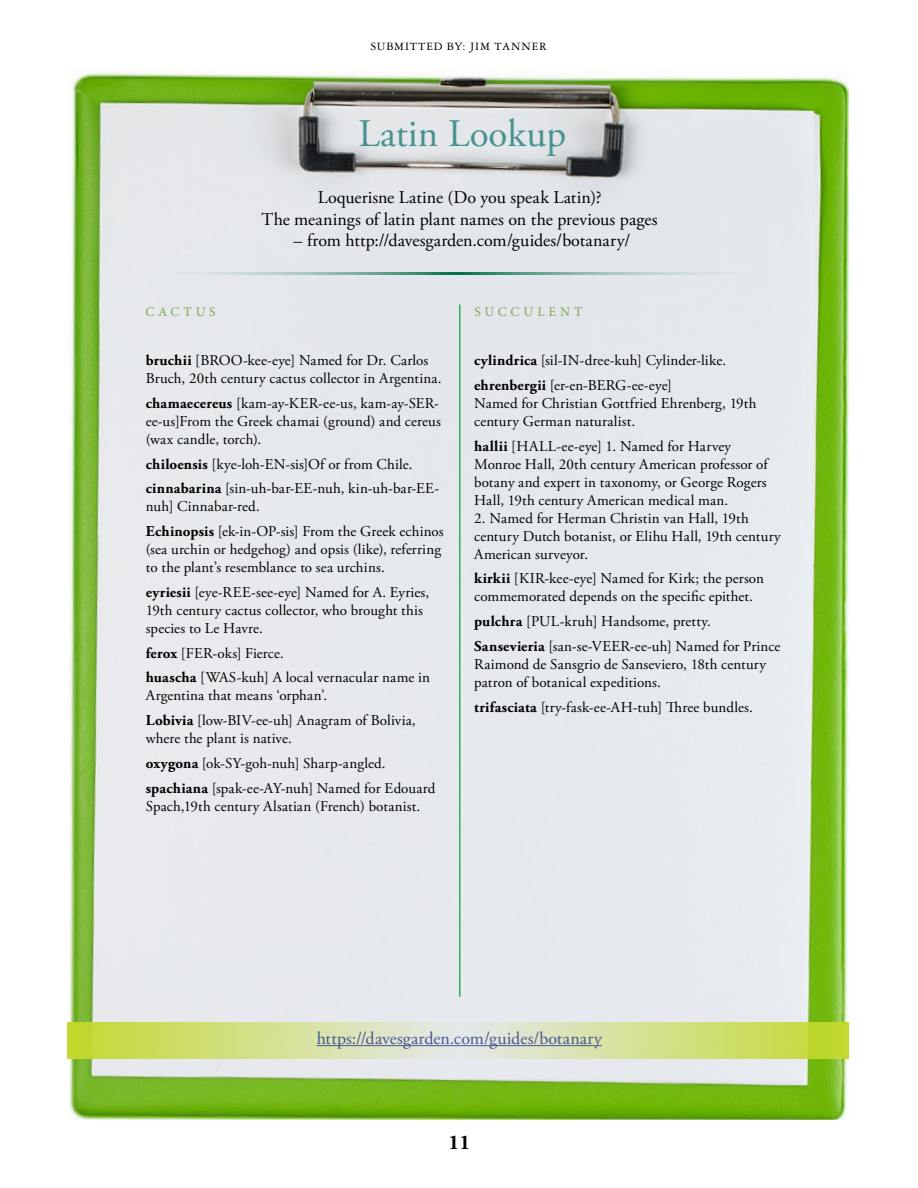
<style>
.page{position:relative;width:918px;height:1188px;background:#fff}
.page>*{position:absolute;margin:0;border:0;box-sizing:border-box;transform-origin:0 0}
.t1{font:39px "Adobe Garamond Pro";color:#48928f}
.t2{font:700 21px "Adobe Garamond Pro";color:#000}
.t3{font:18px/21.6px "Adobe Garamond Pro";color:#000;text-align:center}
.t4{font:18px "Adobe Garamond Pro";letter-spacing:.005em;color:#465792}
.t5{font:15px/18px "Adobe Garamond Pro";letter-spacing:.01em;color:#000}
.t6{font:13.5px "Minion Pro";letter-spacing:.285em;color:#82a757}
.t7{font:12px "Garamond Three";letter-spacing:.065em;color:#000}
.s1{font-weight:700}
</style>
<div class="page">
<img style="left:71px;top:71px;width:776px;height:1047px">
<hr style="left:137px;top:272px;width:639px;height:3px;background:#007042">
<svg style="left:68px;top:1022px;width:781px;height:37px;background:#d3e08c"></svg>
<hr style="left:317px;top:1045px;width:285px;height:1px;background:#465792">
<hr style="left:460px;top:305px;width:1px;height:692px;background:#2db34a">
<hr style="left:459px;top:305px;width:1px;height:692px;background:#2db34a">
<p class="t7" style="left:371px;top:40px;width:178px">SUBMITTED BY: JIM TANNER</p>
<h1 class="t1" style="left:359px;top:110px;width:209px">Latin Lookup</h1>
<p class="t3" style="left:262px;top:187px;width:398px">Loquerisne Latine (Do you speak Latin)?<br>The meanings of latin plant names on the previous pages</p>
<p class="t3" style="left:294px;top:230px;width:338px">– from http://davesgarden.com/guides/botanary/</p>
<p class="t6" style="left:145px;top:303px;width:72px">CACTUS</p>
<p class="t6" style="left:474px;top:303px;width:109px">SUCCULENT</p>
<p class="t5" style="left:146px;top:352px;width:297px"><span class="s1">bruchii</span> [BROO-kee-eye] Named for Dr. Carlos<br>Bruch, 20th century cactus collector in Argentina.</p>
<p class="t5" style="left:146px;top:395px;width:297px;text-align:justify"><span class="s1">chamaecereus</span> [kam-ay-KER-ee-us, kam-ay-SER&shy;ee-us]From the Greek chamai (ground) and cereus (wax candle, torch).</p>
<p class="t5" style="left:146px;top:452px;width:295px;line-height:24.8px"><span class="s1">chiloensis</span> [kye-loh-EN-sis]Of or from Chile. <span class="s1">cinnabarina</span> [sin-uh-bar-EE-nuh, kin-uh-bar-EE-</p>
<p class="t5" style="left:146px;top:495px;width:300px;line-height:24.8px">nuh] Cinnabar-red.<br><span class="s1">Echinopsis</span> [ek-in-OP-sis] From the Greek echinos</p>
<p class="t5" style="left:146px;top:541px;width:297px">(sea urchin or hedgehog) and opsis (like), referring to the plant’s resemblance to sea urchins.</p>
<p class="t5" style="left:146px;top:584px;width:285px"><span class="s1">eyriesii</span> [eye-REE-see-eye] Named for A. Eyries,<br>19th century cactus collector, who brought this species to Le Havre.</p>
<p class="t5" style="left:146px;top:641px;width:286px;line-height:24.8px"><span class="s1">ferox</span> [FER-oks] Fierce.<br><span class="s1">huascha</span> [WAS-kuh] A local vernacular name in</p>
<p class="t5" style="left:146px;top:684px;width:271px;line-height:24.8px">Argentina that means ‘orphan’.<br><span class="s1">Lobivia</span> [low-BIV-ee-uh] Anagram of Bolivia,</p>
<p class="t5" style="left:146px;top:727px;width:291px;line-height:24.8px">where the plant is native.<br><span class="s1">oxygona</span> [ok-SY-goh-nuh] Sharp-angled. <span class="s1">spachiana</span> [spak-ee-AY-nuh] Named for Edouard</p>
<p class="t5" style="left:146px;top:797px;width:276px">Spach,19th century Alsatian (French) botanist.</p>
<p class="t5" style="left:474px;top:349px;width:254px;line-height:24.8px"><span class="s1">cylindrica</span> [sil-IN-dree-kuh] Cylinder-like. <span class="s1">ehrenbergii</span> [er-en-BERG-ee-eye]</p>
<p class="t5" style="left:474px;top:395px;width:284px">Named for Christian Gottfried Ehrenberg, 19th century German naturalist.</p>
<p class="t5" style="left:474px;top:437px;width:295px"><span class="s1">hallii</span> [HALL-ee-eye] 1. Named for Harvey Monroe Hall, 20th century American professor of botany and expert in taxonomy, or George Rogers Hall, 19th century American medical man.</p>
<p class="t5" style="left:474px;top:509px;width:308px">2. Named for Herman Christin van Hall, 19th century Dutch botanist, or Elihu Hall, 19th century<br>American surveyor.</p>
<p class="t5" style="left:474px;top:570px;width:291px"><span class="s1">kirkii</span> [KIR-kee-eye] Named for Kirk; the person commemorated depends on the specific epithet.</p>
<p class="t5" style="left:474px;top:610px;width:308px;line-height:24.8px"><span class="s1">pulchra</span> [PUL-kruh] Handsome, pretty.<br><span class="s1">Sansevieria</span> [san-se-VEER-ee-uh] Named for Prince</p>
<p class="t5" style="left:474px;top:656px;width:294px">Raimond de Sansgrio de Sanseviero, 18th century patron of botanical expeditions.</p>
<p class="t5" style="left:474px;top:698px;width:280px"><span class="s1">trifasciata</span> [try-fask-ee-AH-tuh] Three bundles.</p>
<p class="t4" style="left:317px;top:1027px;width:287px">https://davesgarden.com/guides/botanary</p>
<h2 class="t2" style="left:449px;top:1130px;width:23px">11</h2>
</div>
